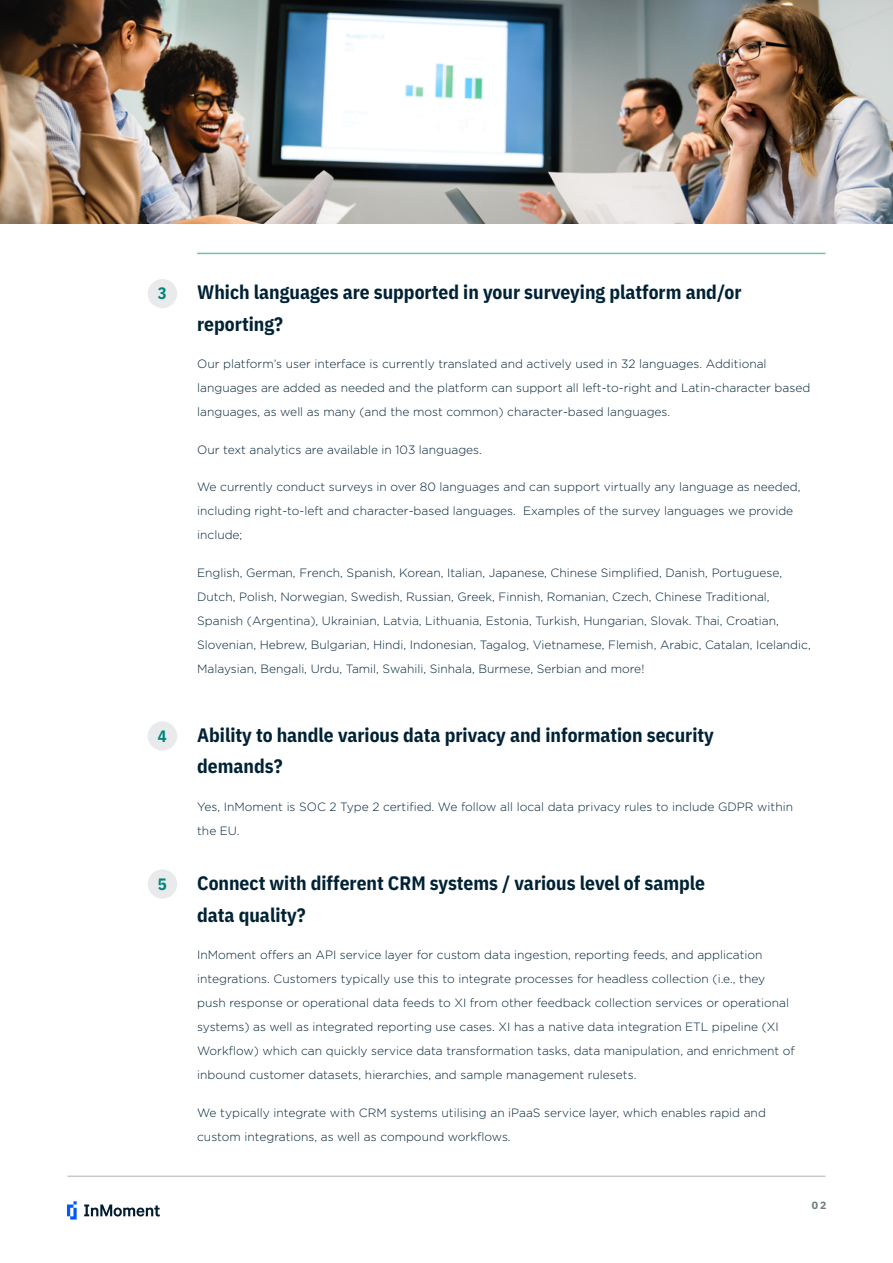
<style>
.page{position:relative;width:893px;height:1263px;background:#fff}
.page>*{position:absolute;margin:0;border:0;box-sizing:border-box;transform-origin:0 0}
.t1{font:700 19.5px/31.5px "IBM Plex Sans Cond";color:#002235}
.t2{font:700 16.5px "IBM Plex Sans Cond";color:#00857b}
.t3{font:300 12px/24px "Gotham";color:#002235}
.t4{font:700 10.5px "IBM Plex Sans";color:#6d7b7c}
</style>
<div class="page">
<svg style="left:67px;top:1201px;width:10px;height:18px"></svg>
<svg style="left:84px;top:1204px;width:76px;height:12px"></svg>
<hr style="left:68px;top:1176px;width:757px;height:1px;background:#b0b3b3">
<img style="left:0;top:0;width:893px;height:224px">
<hr style="left:197px;top:253px;width:628px;height:1px;background:#6bc89b">
<div style="left:148px;top:279px;width:29px;height:29px;background:#e8eaec;border-radius:50%"></div>
<div style="left:148px;top:721px;width:29px;height:30px;background:#e8eaec;border-radius:50%"></div>
<div style="left:148px;top:869px;width:29px;height:29px;background:#e8eaec;border-radius:50%"></div>
<h2 class="t2" style="left:158px;top:280px;width:10px">3</h2>
<h1 class="t1" style="left:197px;top:275px;width:546px">Which languages are supported in your surveying platform and/or reporting?</h1>
<p class="t3" style="left:197px;top:352px;width:615px">Our platform’s user interface is currently translated and actively used in 32 languages. Additional languages are added as needed and the platform can support all left-to-right and Latin-character based languages, as well as many (and the most common) character-based languages.</p>
<p class="t3" style="left:197px;top:437px;width:286px">Our text analytics are available in 103 languages.</p>
<p class="t3" style="left:197px;top:475px;width:605px">We currently conduct surveys in over 80 languages and can support virtually any language as needed, including right-to-left and character-based languages. Examples of the survey languages we provide include;</p>
<p class="t3" style="left:197px;top:560px;width:615px">English, German, French, Spanish, Korean, Italian, Japanese, Chinese Simplified, Danish, Portuguese, Dutch, Polish, Norwegian, Swedish, Russian, Greek, Finnish, Romanian, Czech, Chinese Traditional, Spanish (Argentina), Ukrainian, Latvia, Lithuania, Estonia, Turkish, Hungarian, Slovak. Thai, Croatian, Slovenian, Hebrew, Bulgarian, Hindi, Indonesian, Tagalog, Vietnamese, Flemish, Arabic, Catalan, Icelandic, Malaysian, Bengali, Urdu, Tamil, Swahili, Sinhala, Burmese, Serbian and more!</p>
<h2 class="t2" style="left:158px;top:723px;width:10px">4</h2>
<h1 class="t1" style="left:197px;top:718px;width:518px">Ability to handle various data privacy and information security demands?</h1>
<p class="t3" style="left:197px;top:794px;width:597px">Yes, InMoment is SOC 2 Type 2 certified. We follow all local data privacy rules to include GDPR within the EU.</p>
<h2 class="t2" style="left:158px;top:871px;width:10px">5</h2>
<h1 class="t1" style="left:197px;top:866px;width:509px">Connect with different CRM systems / various level of sample data quality?</h1>
<p class="t3" style="left:197px;top:943px;width:599px">InMoment offers an API service layer for custom data ingestion, reporting feeds, and application integrations. Customers typically use this to integrate processes for headless collection (i.e., they push response or operational data feeds to XI from other feedback collection services or operational systems) as well as integrated reporting use cases. XI has a native data integration ETL pipeline (XI Workflow) which can quickly service data transformation tasks, data manipulation, and enrichment of inbound customer datasets, hierarchies, and sample management rulesets.</p>
<p class="t3" style="left:197px;top:1100px;width:570px">We typically integrate with CRM systems utilising an iPaaS service layer, which enables rapid and custom integrations, as well as compound workflows.</p>
<p class="t4" style="left:812px;top:1197px;width:16px">02</p>
</div>
